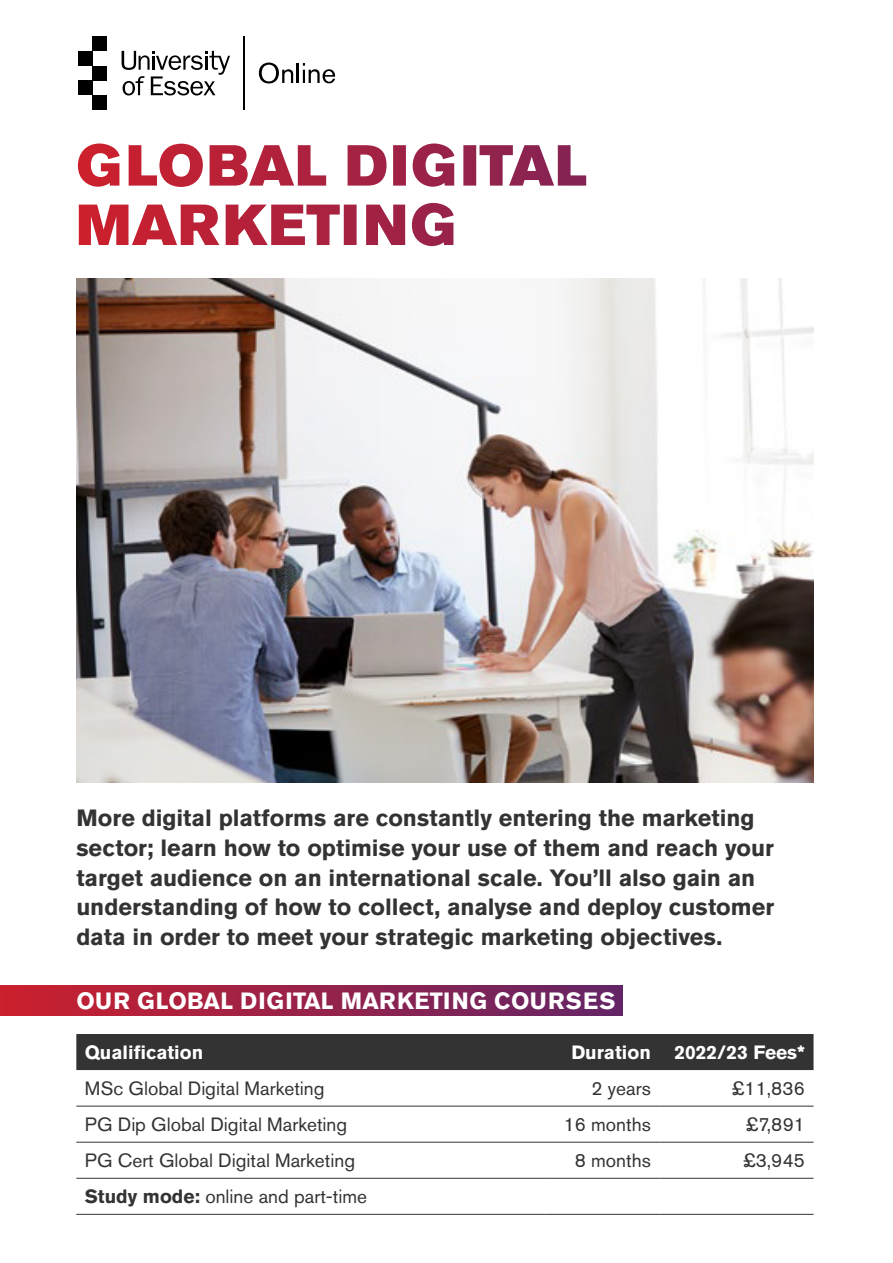
<style>
.page{position:relative;width:893px;height:1263px;background:#fff}
.page>*{position:absolute;margin:0;border:0;box-sizing:border-box;transform-origin:0 0}
.t1{font:700 23.4px/29.7px "Akzidenz Grotesk Std";color:#333}
.t2{font:700 23.4px "Akzidenz Grotesk Std";letter-spacing:.015em;color:#fff}
.t3{font:19.05px "Akzidenz Grotesk Std";color:#333}
.t4{font:700 19.05px "Akzidenz Grotesk Std";color:#fff}
.s1{font-weight:700}
</style>
<div class="page">
<img style="left:76px;top:278px;width:738px;height:504px">
<div style="left:0;top:985px;width:622px;height:30px;background:linear-gradient(to right,#cb202d,#632566)"></div>
<div style="left:76px;top:1034px;width:737px;height:36px;background:#333"></div>
<hr style="left:76px;top:1106px;width:469px;height:1px;background:#333">
<hr style="left:545px;top:1106px;width:114px;height:1px;background:#333">
<hr style="left:659px;top:1106px;width:154px;height:1px;background:#333">
<hr style="left:76px;top:1142px;width:469px;height:1px;background:#333">
<hr style="left:545px;top:1142px;width:114px;height:1px;background:#333">
<hr style="left:659px;top:1142px;width:154px;height:1px;background:#333">
<hr style="left:76px;top:1178px;width:469px;height:1px;background:#333">
<hr style="left:545px;top:1178px;width:114px;height:1px;background:#333">
<hr style="left:659px;top:1178px;width:154px;height:1px;background:#333">
<hr style="left:76px;top:1214px;width:469px;height:1px;background:#333">
<hr style="left:545px;top:1214px;width:114px;height:1px;background:#333">
<hr style="left:659px;top:1214px;width:154px;height:1px;background:#333">
<svg style="left:78px;top:144px;width:508px;height:43px"></svg>
<svg style="left:79px;top:203px;width:375px;height:43px"></svg>
<svg style="left:259px;top:63px;width:34px;height:20px"></svg>
<hr style="left:297px;top:63px;width:2px;height:20px;background:#000">
<svg style="left:303px;top:63px;width:32px;height:20px"></svg>
<div style="left:93px;top:36px;width:14px;height:15px;background:#000"></div>
<div style="left:78px;top:51px;width:15px;height:15px;background:#000"></div>
<div style="left:93px;top:66px;width:14px;height:14px;background:#000"></div>
<div style="left:78px;top:80px;width:15px;height:15px;background:#000"></div>
<div style="left:93px;top:95px;width:14px;height:15px;background:#000"></div>
<svg style="left:122px;top:51px;width:108px;height:45px"></svg>
<hr style="left:244px;top:36px;width:1px;height:74px;background:#000">
<p class="t1" style="left:76px;top:803px;width:699px">More digital platforms are constantly entering the marketing sector; learn how to optimise your use of them and reach your target audience on an international scale. You’ll also gain an understanding of how to collect, analyse and deploy customer data in order to meet your strategic marketing objectives.</p>
<p class="t2" style="left:76px;top:987px;width:541px">OUR GLOBAL DIGITAL MARKETING COURSES</p>
<p class="t4" style="left:85px;top:1041px;width:120px">Qualification</p>
<p class="t4" style="left:571px;top:1041px;width:235px">Duration 2022/23 Fees*</p>
<p class="t3" style="left:85px;top:1077px;width:241px">MSc Global Digital Marketing</p>
<p class="t3" style="left:592px;top:1077px;width:61px">2 years</p>
<p class="t3" style="left:732px;top:1077px;width:75px">£11,836</p>
<p class="t3" style="left:85px;top:1113px;width:264px">PG Dip Global Digital Marketing</p>
<p class="t3" style="left:564px;top:1113px;width:89px">16 months</p>
<p class="t3" style="left:746px;top:1113px;width:61px">£7,891</p>
<p class="t3" style="left:85px;top:1149px;width:272px">PG Cert Global Digital Marketing</p>
<p class="t3" style="left:575px;top:1149px;width:77px">8 months</p>
<p class="t3" style="left:743px;top:1149px;width:64px">£3,945</p>
<p class="t3" style="left:85px;top:1185px;width:284px"><span class="s1">Study mode:</span> online and part-time</p>
</div>
